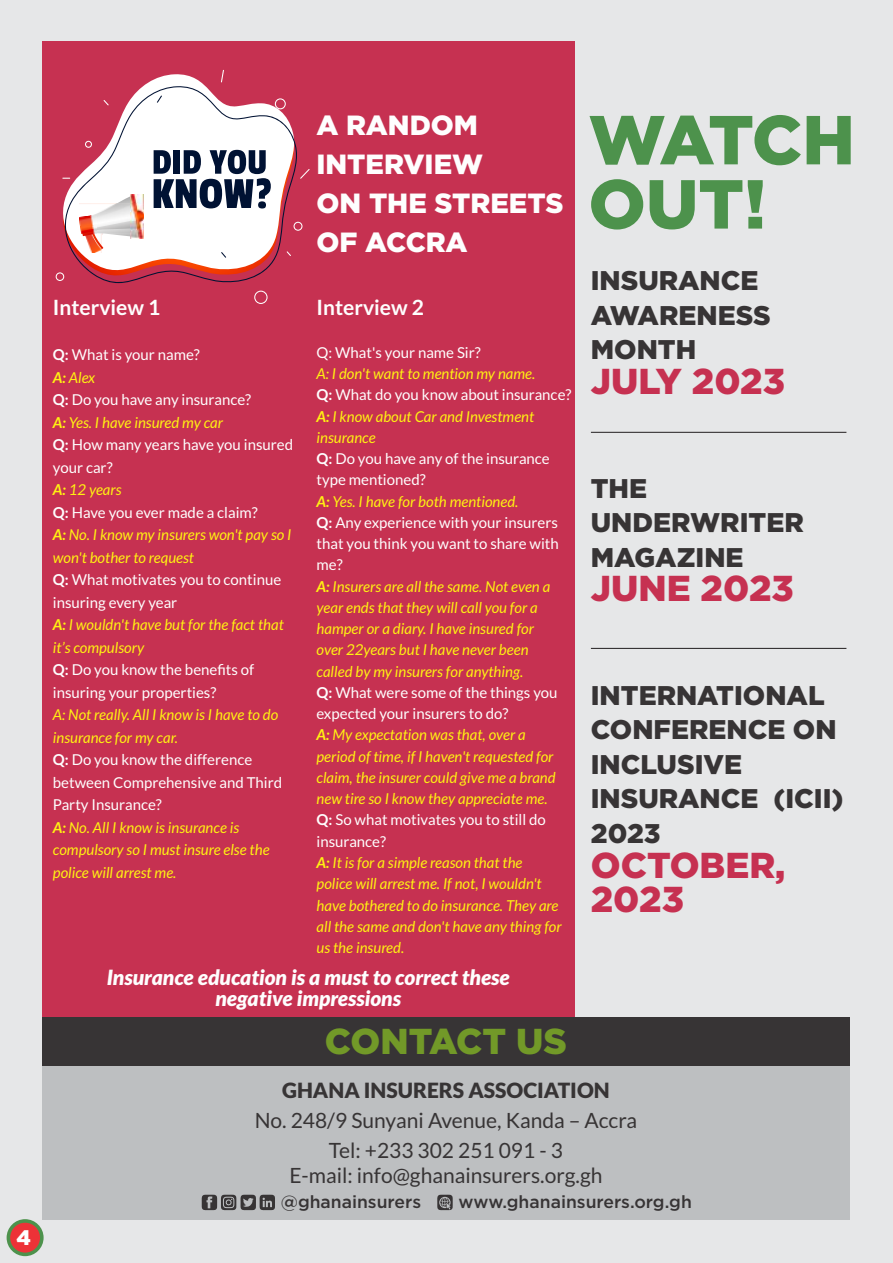
<style>
.page{position:relative;width:893px;height:1263px;background:#e6e7e8}
.page>*{position:absolute;margin:0;border:0;box-sizing:border-box;transform-origin:0 0}
.t1{font:900 69.15px/64.2px "Gotham";letter-spacing:-.015em;color:#4d924c}
.t2{font:900 36px/34.5px "Gotham";color:#c63151}
.t3{font:900 36px "Gotham";color:#729928}
.t4{font:900 27.75px/39px "Gotham";color:#fefefe}
.t5{font:900 27px/34.5px "Gotham";color:#373435}
.t6{font:21px/29.8px "Lato";color:#373435;text-align:center}
.t7{font:italic 900 21px/20.4px "Lato";color:#fefefe;text-align:center}
.t8{font:900 21px "Lato";color:#373435}
.t9{font:700 21px "Lato";color:#fefefe}
.t10{font:900 21px "Gotham";color:#fefefe}
.t11{font:500 17.55px "Gotham";color:#373435}
.t12{font:italic 15px/21.3px "Lato";color:#fff212}
.t13{font:15px/22.5px "Lato";color:#fefefe}
.s1{font-weight:700}
.s2{font-weight:700;font-style:italic;color:#fff212}
.s3{font-style:italic;color:#fff212}
.s4{font-weight:700;font-style:normal;color:#fefefe}
.s5{font-style:normal;color:#fefefe}
</style>
<div class="page">
<div style="left:42px;top:1055px;width:808px;height:165px;background:#bdbfc1"></div>
<div style="left:42px;top:42px;width:533px;height:986px;background:#c63151"></div>
<svg style="left:55px;top:74px;width:167px;height:204px"></svg>
<svg style="left:56px;top:85px;width:243px;height:199px;fill:#fff"></svg>
<svg style="left:85px;top:141px;width:7px;height:7px"></svg>
<svg style="left:275px;top:98px;width:11px;height:11px"></svg>
<svg style="left:294px;top:222px;width:8px;height:9px"></svg>
<svg style="left:254px;top:291px;width:14px;height:13px"></svg>
<svg style="left:56px;top:272px;width:8px;height:9px"></svg>
<svg style="left:221px;top:70px;width:3px;height:12px"></svg>
<svg style="left:287px;top:251px;width:4px;height:5px"></svg>
<svg style="left:300px;top:169px;width:10px;height:10px"></svg>
<svg style="left:104px;top:100px;width:5px;height:5px"></svg>
<svg style="left:221px;top:252px;width:5px;height:6px"></svg>
<svg style="left:157px;top:95px;width:5px;height:8px"></svg>
<svg style="left:79px;top:194px;width:65px;height:59px;background:#f0d9d3"></svg>
<img style="left:131px;top:194px;width:12px;height:44px">
<svg style="left:154px;top:150px;width:117px;height:58px;background:#697387"></svg>
<div style="left:42px;top:1017px;width:808px;height:49px;background:#373435"></div>
<hr style="left:591px;top:648px;width:255px;height:1px;background:#373435">
<hr style="left:591px;top:432px;width:255px;height:1px;background:#373435">
<svg style="left:202px;top:1195px;width:73px;height:15px"></svg>
<svg style="left:437px;top:1195px;width:16px;height:15px"></svg>
<svg style="left:7px;top:1219px;width:37px;height:37px"></svg>
<div style="left:10px;top:1223px;width:30px;height:29px;background:#ed3237;border-radius:50%"></div>
<h3 class="t10" style="left:16px;top:1229px;width:16px">4</h3>
<h3 class="t9" style="left:53px;top:298px;width:109px">Interview 1</h3>
<p class="t13" style="left:53px;top:344px;width:242px"><span class="s1">Q:</span> What is your name?<br><span class="s2">A:</span> <span class="s3">Alex<br></span><span class="s1">Q:</span> Do you have any insurance?<br><span class="s2">A:</span> <span class="s3">Yes. I have insured my car<br></span><span class="s1">Q:</span> How many years have you insured your car?<br><span class="s2">A:</span> <span class="s3">12 years<br></span><span class="s1">Q:</span> Have you ever made a claim?<br><span class="s2">A:</span> <span class="s3">No. I know my insurers won't pay so I won't bother to request<br></span><span class="s1">Q:</span> What motivates you to continue insuring every year<br><span class="s2">A:</span> <span class="s3">I wouldn't have but for the fact that it’s compulsory<br></span><span class="s1">Q:</span> Do you know the benefits of insuring your properties?</p>
<p class="t12" style="left:53px;top:704px;width:231px;line-height:22.5px">A: Not really. All I know is I have to do insurance for my car.<br><span class="s4">Q:</span> <span class="s5">Do you know the difference between Comprehensive and Third<br>Party Insurance?<br></span><span class="s1">A:</span> No. All I know is insurance is compulsory so I must insure else the police will arrest me.</p>
<h3 class="t4" style="left:316px;top:107px;width:248px">A RANDOM<br>INTERVIEW<br>ON THE STREETS<br>OF ACCRA</h3>
<h3 class="t9" style="left:317px;top:298px;width:109px">Interview 2</h3>
<p class="t13" style="left:317px;top:342px;width:166px">Q: What's your name Sir?</p>
<p class="t12" style="left:317px;top:364px;width:256px">A: I don't want to mention my name.<br><span class="s4">Q:</span> <span class="s5">What do you know about insurance?<br></span><span class="s1">A:</span> I know about Car and Investment insurance<br><span class="s4">Q:</span> <span class="s5">Do you have any of the insurance type mentioned?<br></span><span class="s1">A:</span> Yes. I have for both mentioned.<br><span class="s4">Q:</span> <span class="s5">Any experience with your insurers that you think you want to share with me?<br></span><span class="s1">A:</span> Insurers are all the same. Not even a year ends that they will call you for a hamper or a diary. I have insured for<br>over 22years but I have never been<br>called by my insurers for anything.<br><span class="s4">Q:</span> <span class="s5">What were some of the things you expected your insurers to do?<br></span><span class="s1">A:</span> My expectation was that, over a<br>period of time, if I haven't requested for claim, the insurer could give me a brand new tire so I know they appreciate me.<br><span class="s4">Q:</span> <span class="s5">So what motivates you to still do insurance?<br></span><span class="s1">A:</span> It is for a simple reason that the<br>police will arrest me. If not, I wouldn't have bothered to do insurance. They are all the same and don't have any thing for us the insured.</p>
<h3 class="t7" style="left:107px;top:969px;width:404px">Insurance education is a must to correct these negative impressions</h3>
<h2 class="t3" style="left:325px;top:1028px;width:244px">CONTACT US</h2>
<h1 class="t1" style="left:588px;top:113px;width:268px">WATCH<br>OUT!</h1>
<h3 class="t5" style="left:591px;top:265px;width:181px">INSURANCE<br>AWARENESS<br>MONTH</h3>
<h2 class="t2" style="left:591px;top:366px;width:196px">JULY 2023</h2>
<h3 class="t5" style="left:591px;top:473px;width:214px">THE<br>UNDERWRITER<br>MAGAZINE</h3>
<h2 class="t2" style="left:591px;top:574px;width:205px">JUNE 2023</h2>
<h3 class="t5" style="left:591px;top:680px;width:254px">INTERNATIONAL<br>CONFERENCE ON<br>INCLUSIVE<br>INSURANCE (ICII)<br>2023</h3>
<h2 class="t2" style="left:591px;top:850px;width:196px">OCTOBER,<br>2023</h2>
<h3 class="t8" style="left:282px;top:1081px;width:329px">GHANA INSURERS ASSOCIATION</h3>
<h3 class="t6" style="left:255px;top:1106px;width:384px">No. 248/9 Sunyani Avenue, Kanda – Accra<br>Tel: +233 302 251 091 - 3</h3>
<h3 class="t6" style="left:289px;top:1161px;width:314px">E-mail: info@ghanainsurers.org.gh</h3>
<p class="t11" style="left:281px;top:1195px;width:142px">@ghanainsurers</p>
<p class="t11" style="left:459px;top:1195px;width:235px">www.ghanainsurers.org.gh</p>
</div>
